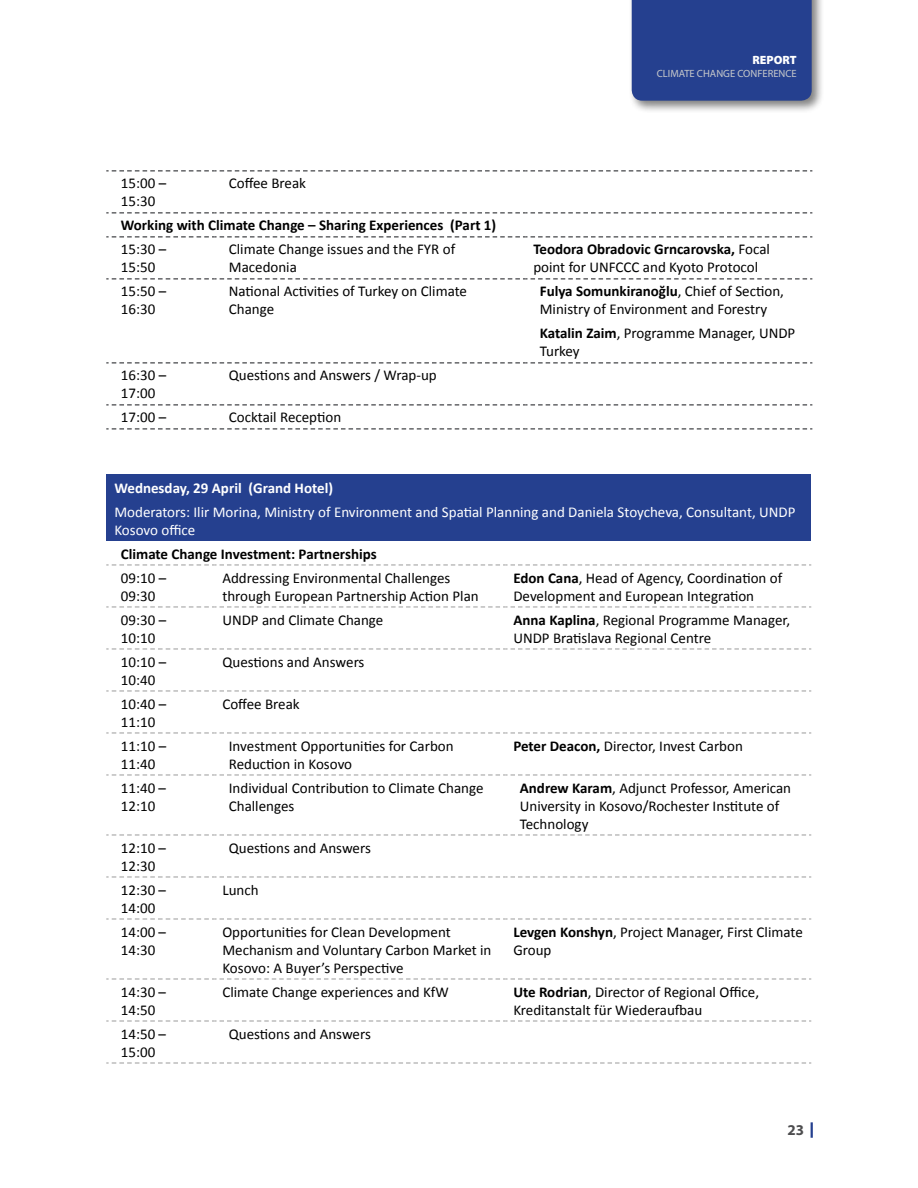
<style>
.page{position:relative;width:918px;height:1188px;background:#fff}
.page>*{position:absolute;margin:0;border:0;box-sizing:border-box;transform-origin:0 0}
.t1{font:15px/18px "Calibri";color:#000}
.t2{font:15px/18px "Calibri";color:#fff}
.t3{font:700 15px "Calibri";color:#000}
.t4{font:700 15px "Calibri";color:#fff}
.t5{font:700 15px "Myriad Pro";color:#4d4d4f}
.t6{font:900 12px "Myriad Pro";color:#fff}
.t7{font:10.5px "Myriad Pro";color:#c6c8ca}
.s1{font-weight:700}
</style>
<div class="page">
<div style="left:628px;top:0;width:203px;height:120px;background:#000;opacity:.5"></div>
<div style="left:632px;top:0;width:180px;height:101px;background:#25408f"></div>
<svg style="left:811px;top:1122px;width:2px;height:16px"></svg>
<svg style="left:106px;top:170px;width:706px;height:2px"></svg>
<svg style="left:106px;top:212px;width:706px;height:2px"></svg>
<svg style="left:106px;top:236px;width:706px;height:2px"></svg>
<svg style="left:106px;top:278px;width:706px;height:2px"></svg>
<svg style="left:106px;top:362px;width:706px;height:2px"></svg>
<svg style="left:106px;top:404px;width:706px;height:2px"></svg>
<svg style="left:106px;top:428px;width:706px;height:2px"></svg>
<div style="left:106px;top:475px;width:705px;height:66px;background:#25408f"></div>
<svg style="left:106px;top:564px;width:705px;height:2px"></svg>
<svg style="left:106px;top:606px;width:705px;height:2px"></svg>
<svg style="left:106px;top:648px;width:705px;height:2px"></svg>
<svg style="left:106px;top:690px;width:705px;height:2px"></svg>
<svg style="left:106px;top:732px;width:705px;height:2px"></svg>
<svg style="left:106px;top:774px;width:705px;height:2px"></svg>
<svg style="left:106px;top:834px;width:705px;height:2px"></svg>
<svg style="left:106px;top:876px;width:705px;height:2px"></svg>
<svg style="left:106px;top:918px;width:705px;height:2px"></svg>
<svg style="left:106px;top:978px;width:705px;height:2px"></svg>
<svg style="left:106px;top:1020px;width:705px;height:2px"></svg>
<svg style="left:106px;top:1062px;width:705px;height:2px"></svg>
<p class="t6" style="left:752px;top:53px;width:46px">REPORT</p>
<p class="t7" style="left:657px;top:67px;width:141px">CLIMATE CHANGE CONFERENCE</p>
<p class="t1" style="left:121px;top:174px;width:47px">15:00 –<br>15:30</p>
<p class="t1" style="left:229px;top:174px;width:79px">Coffee Break</p>
<p class="t3" style="left:121px;top:216px;width:377px">Working with Climate Change – Sharing Experiences (Part 1)</p>
<p class="t1" style="left:121px;top:240px;width:47px">15:30 –<br>15:50</p>
<p class="t1" style="left:229px;top:240px;width:228px">Climate Change issues and the FYR of<br>Macedonia</p>
<p class="t1" style="left:533px;top:240px;width:238px"><span class="s1">Teodora Obradovic Grncarovska,</span> Focal point for UNFCCC and Kyoto Protocol</p>
<p class="t1" style="left:121px;top:282px;width:47px">15:50 –<br>16:30</p>
<p class="t1" style="left:229px;top:282px;width:240px">National Activities of Turkey on Climate<br>Change</p>
<p class="t1" style="left:540px;top:282px;width:246px"><span class="s1">Fulya Somunkiranoğlu</span>, Chief of Section,<br>Ministry of Environment and Forestry</p>
<p class="t1" style="left:540px;top:324px;width:257px"><span class="s1">Katalin Zaim</span>, Programme Manager, UNDP<br>Turkey</p>
<p class="t1" style="left:121px;top:366px;width:47px">16:30 –<br>17:00</p>
<p class="t1" style="left:229px;top:366px;width:209px">Questions and Answers / Wrap-up</p>
<p class="t1" style="left:121px;top:408px;width:47px">17:00 –</p>
<p class="t1" style="left:229px;top:408px;width:114px">Cocktail Reception</p>
<p class="t4" style="left:114px;top:478px;width:220px">Wednesday, 29 April (Grand Hotel)</p>
<p class="t2" style="left:114px;top:502px;width:683px">Moderators: Ilir Morina, Ministry of Environment and Spatial Planning and Daniela Stoycheva, Consultant, UNDP<br>Kosovo office</p>
<p class="t3" style="left:121px;top:544px;width:257px">Climate Change Investment: Partnerships</p>
<p class="t1" style="left:121px;top:568px;width:47px">09:10 –<br>09:30</p>
<p class="t1" style="left:222px;top:568px;width:258px">Addressing Environmental Challenges through European Partnership Action Plan</p>
<p class="t1" style="left:513px;top:568px;width:270px"><span class="s1">Edon Cana</span>, Head of Agency, Coordination of<br>Development and European Integration</p>
<p class="t1" style="left:121px;top:610px;width:47px">09:30 –<br>10:10</p>
<p class="t1" style="left:222px;top:610px;width:162px">UNDP and Climate Change</p>
<p class="t1" style="left:513px;top:610px;width:278px"><span class="s1">Anna Kaplina</span>, Regional Programme Manager,<br>UNDP Bratislava Regional Centre</p>
<p class="t1" style="left:121px;top:652px;width:47px">10:10 –<br>10:40</p>
<p class="t1" style="left:222px;top:652px;width:144px">Questions and Answers</p>
<p class="t1" style="left:121px;top:694px;width:47px">10:40 –<br>11:10</p>
<p class="t1" style="left:222px;top:694px;width:79px">Coffee Break</p>
<p class="t1" style="left:121px;top:736px;width:47px">11:10 –<br>11:40</p>
<p class="t1" style="left:229px;top:736px;width:226px">Investment Opportunities for Carbon<br>Reduction in Kosovo</p>
<p class="t1" style="left:513px;top:736px;width:231px"><span class="s1">Peter Deacon,</span> Director, Invest Carbon</p>
<p class="t1" style="left:121px;top:778px;width:47px">11:40 –<br>12:10</p>
<p class="t1" style="left:229px;top:778px;width:256px">Individual Contribution to Climate Change<br>Challenges</p>
<p class="t1" style="left:520px;top:778px;width:273px"><span class="s1">Andrew Karam</span>, Adjunct Professor, American<br>University in Kosovo/Rochester Institute of<br>Technology</p>
<p class="t1" style="left:121px;top:838px;width:47px">12:10 –<br>12:30</p>
<p class="t1" style="left:229px;top:838px;width:144px">Questions and Answers</p>
<p class="t1" style="left:121px;top:880px;width:47px">12:30 –<br>14:00</p>
<p class="t1" style="left:222px;top:880px;width:38px">Lunch</p>
<p class="t1" style="left:121px;top:922px;width:47px">14:00 –<br>14:30</p>
<p class="t1" style="left:222px;top:922px;width:271px">Opportunities for Clean Development<br>Mechanism and Voluntary Carbon Market in<br>Kosovo: A Buyer’s Perspective</p>
<p class="t1" style="left:513px;top:922px;width:291px"><span class="s1">Levgen Konshyn</span>, Project Manager, First Climate<br>Group</p>
<p class="t1" style="left:121px;top:982px;width:47px">14:30 –<br>14:50</p>
<p class="t1" style="left:222px;top:982px;width:228px">Climate Change experiences and KfW</p>
<p class="t1" style="left:513px;top:982px;width:247px"><span class="s1">Ute Rodrian</span>, Director of Regional Office,<br>Kreditanstalt für Wiederaufbau</p>
<p class="t1" style="left:121px;top:1024px;width:47px">14:50 –<br>15:00</p>
<p class="t1" style="left:229px;top:1024px;width:144px">Questions and Answers</p>
<p class="t5" style="left:788px;top:1121px;width:18px">23</p>
</div>
